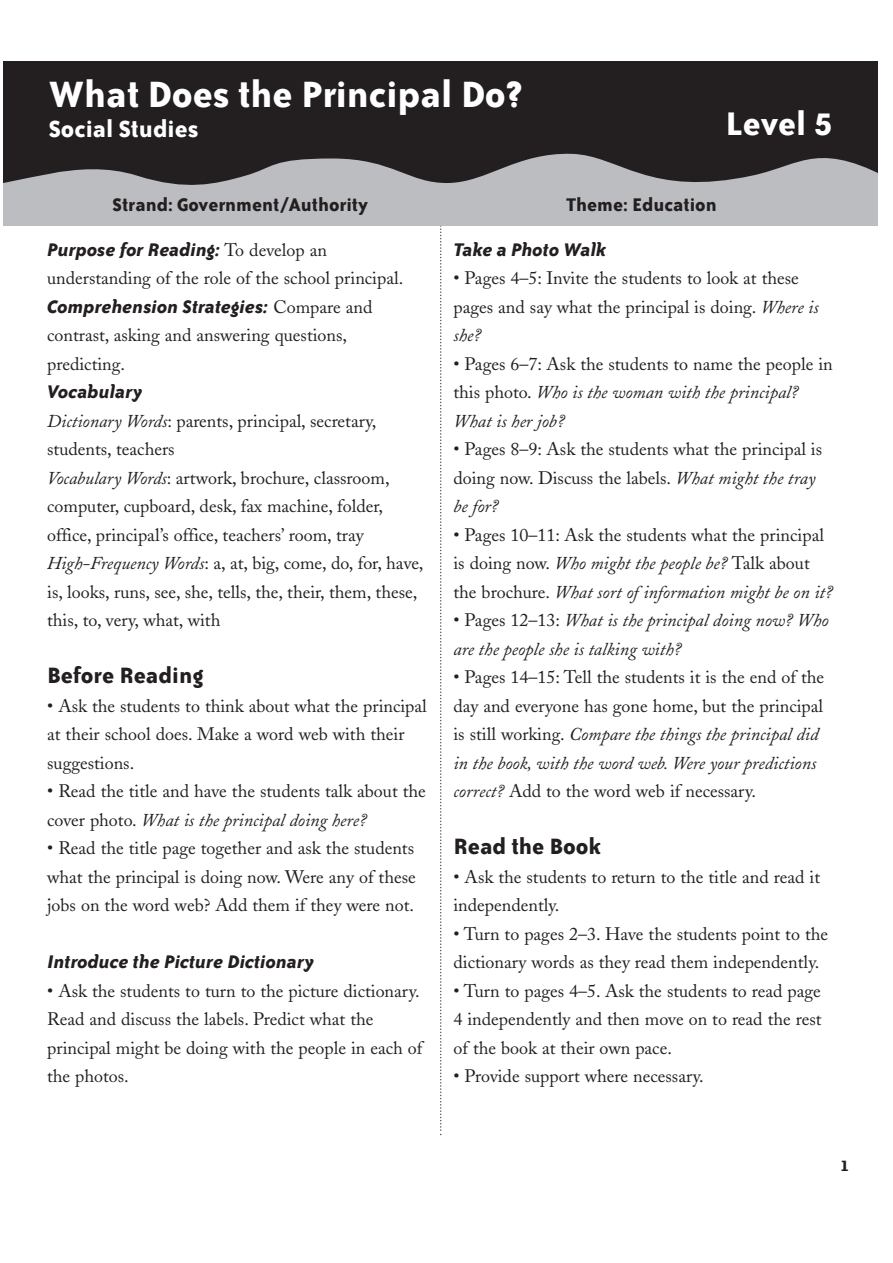
<style>
.page{position:relative;width:893px;height:1263px;background:#fff}
.page>*{position:absolute;margin:0;border:0;box-sizing:border-box;transform-origin:0 0}
.t1{font:700 42px "Bailey Sans ITC";color:#fff}
.t2{font:700 37.5px "Bailey Sans ITC";color:#fff}
.t3{font:700 27px "Bailey Sans ITC";color:#fff}
.t4{font:700 25.5px "Bailey Sans ITC";color:#231f20}
.t5{font:italic 700 21px "Bailey Sans ITC";color:#231f20}
.t6{font:700 21px "Bailey Sans ITC";color:#231f20}
.t7{font:18px/28.5px "Adobe Caslon";color:#231f20}
.t8{font:italic 18px/28.5px "Adobe Caslon";color:#231f20}
.t9{font:700 18px "Bailey Sans ITC";color:#231f20}
.s1{font-family:"Adobe Caslon";font-weight:400;font-style:normal;font-size:18px}
.s2{font-style:italic}
.s3{font-style:normal}
</style>
<div class="page">
<svg style="left:440px;top:226px;width:1px;height:909px"></svg>
<div style="left:3px;top:62px;width:875px;height:164px;background:#bbbdc0"></div>
<svg style="left:3px;top:62px;width:875px;height:123px;fill:#231f20"></svg>
<h1 class="t1" style="left:49px;top:77px;width:476px">What Does the Principal Do?</h1>
<h3 class="t3" style="left:49px;top:118px;width:151px">Social Studies</h3>
<h2 class="t2" style="left:725px;top:108px;width:109px">Level 5</h2>
<p class="t6" style="left:113px;top:197px;width:257px">Strand: Government/Authority</p>
<p class="t6" style="left:565px;top:197px;width:152px">Theme: Education</p>
<p class="t5" style="left:47px;top:241px;width:281px">Purpose for Reading: <span class="s1">To develop an</span></p>
<p class="t7" style="left:47px;top:266px;width:357px">understanding of the role of the school principal.</p>
<p class="t5" style="left:47px;top:298px;width:327px">Comprehension Strategies: <span class="s1">Compare and</span></p>
<p class="t7" style="left:47px;top:323px;width:301px">contrast, asking and answering questions, predicting.</p>
<p class="t5" style="left:47px;top:383px;width:97px">Vocabulary</p>
<p class="t7" style="left:47px;top:408px;width:378px"><span class="s2">Dictionary Words</span>: parents, principal, secretary, students, teachers<br><span class="s2">Vocabulary Words</span>: artwork, brochure, classroom, computer, cupboard, desk, fax machine, folder, office, principal’s office, teachers’ room, tray <span class="s2">High-Frequency Words</span>: a, at, big, come, do, for, have, is, looks, runs, see, she, tells, the, their, them, these, this, to, very, what, with</p>
<h3 class="t4" style="left:47px;top:665px;width:158px">Before Reading</h3>
<p class="t7" style="left:47px;top:693px;width:381px">• Ask the students to think about what the principal at their school does. Make a word web with their suggestions.</p>
<p class="t7" style="left:47px;top:779px;width:380px">• Read the title and have the students talk about the cover photo. <span class="s2">What is the principal doing here?</span></p>
<p class="t7" style="left:47px;top:836px;width:370px;text-align:justify">• Read the title page together and ask the students what the principal is doing now. Were any of these jobs on the word web? Add them if they were not.</p>
<p class="t5" style="left:47px;top:953px;width:268px">Introduce the Picture Dictionary</p>
<p class="t7" style="left:47px;top:978px;width:377px">• Ask the students to turn to the picture dictionary.<br>Read and discuss the labels. Predict what the principal might be doing with the people in each of the photos.</p>
<p class="t5" style="left:453px;top:241px;width:154px">Take a Photo Walk</p>
<p class="t7" style="left:453px;top:266px;width:367px">• Pages 4–5: Invite the students to look at these pages and say what the principal is doing. <span class="s2">Where is she?</span></p>
<p class="t7" style="left:453px;top:351px;width:381px">• Pages 6–7: Ask the students to name the people in this photo. <span class="s2">Who is the woman with the principal?<br>What is her job?</span></p>
<p class="t7" style="left:453px;top:437px;width:370px">• Pages 8–9: Ask the students what the principal is doing now. Discuss the labels. <span class="s2">What might the tray be for?</span></p>
<p class="t7" style="left:453px;top:522px;width:381px">• Pages 10–11: Ask the students what the principal is doing now. <span class="s2">Who might the people be?</span> Talk about the brochure. <span class="s2">What sort of information might be on it?</span></p>
<p class="t8" style="left:453px;top:608px;width:376px"><span class="s3">• Pages 12–13:</span> What is the principal doing now? Who are the people she is talking with?</p>
<p class="t7" style="left:453px;top:665px;width:372px">• Pages 14–15: Tell the students it is the end of the day and everyone has gone home, but the principal is still working. <span class="s2">Compare the things the principal did in the book, with the word web. Were your predictions correct?</span> Add to the word web if necessary.</p>
<h3 class="t4" style="left:453px;top:836px;width:149px">Read the Book</h3>
<p class="t7" style="left:453px;top:864px;width:368px">• Ask the students to return to the title and read it independently.</p>
<p class="t7" style="left:453px;top:921px;width:376px">• Turn to pages 2–3. Have the students point to the dictionary words as they read them independently.</p>
<p class="t7" style="left:453px;top:978px;width:369px;text-align:justify">• Turn to pages 4–5. Ask the students to read page 4 independently and then move on to read the rest of the book at their own pace.</p>
<p class="t7" style="left:453px;top:1064px;width:252px">• Provide support where necessary.</p>
<p class="t9" style="left:840px;top:1158px;width:11px">1</p>
</div>
